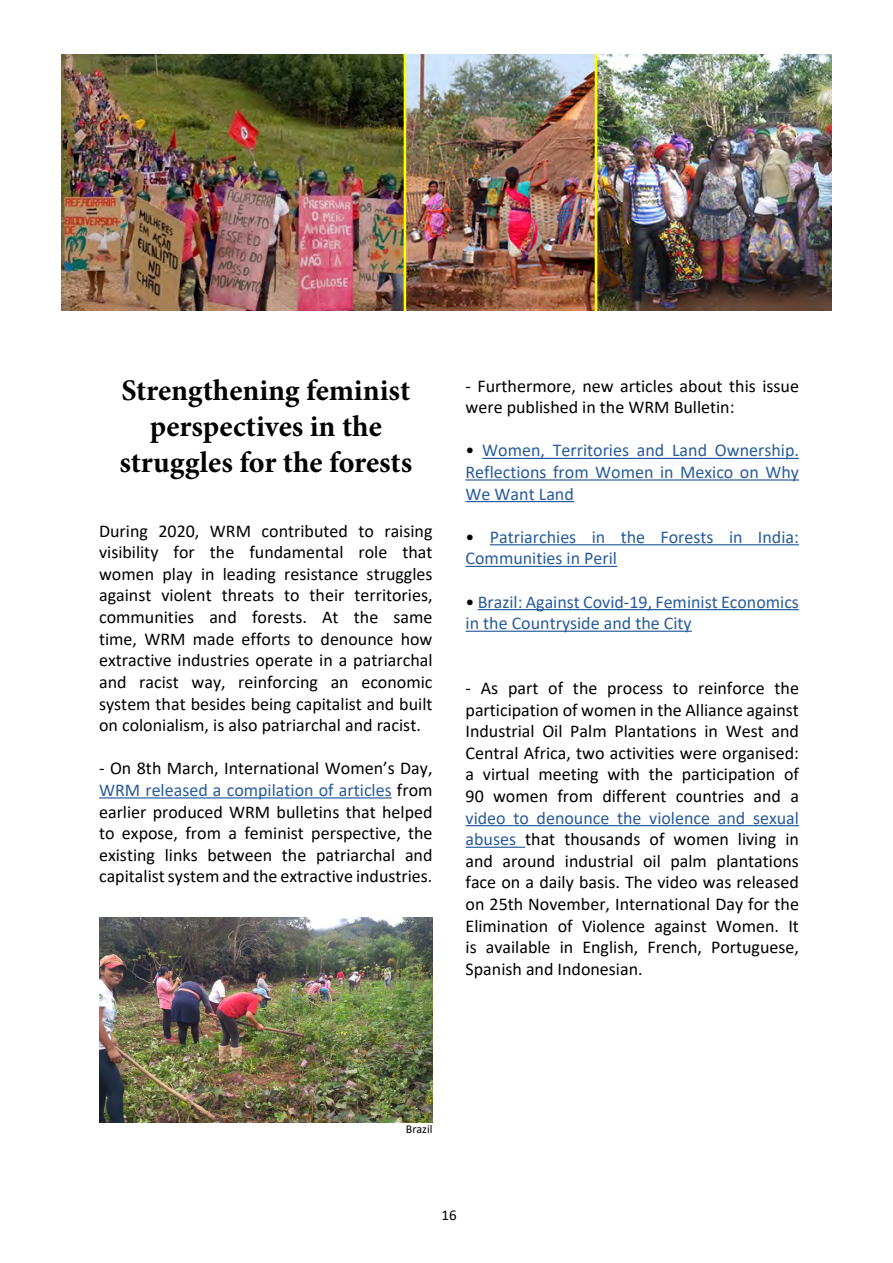
<style>
.page{position:relative;width:893px;height:1263px;background:#fff}
.page>*{position:absolute;margin:0;border:0;box-sizing:border-box;transform-origin:0 0}
.t1{font:700 30px/36px "Minion Pro";color:#000;text-align:center}
.t2{font:18px/21.6px "Calibri";color:#000;text-align:justify}
.t3{font:18px/21.6px "Calibri";color:#275b9b}
.t4{font:15px "Calibri";color:#000}
.t5{font:12px "Calibri";color:#000}
.s1{color:#275b9b}
.s2{color:#000}
</style>
<div class="page">
<hr style="left:99px;top:797px;width:293px;height:1px;background:#275b9b">
<hr style="left:482px;top:458px;width:317px;height:1px;background:#275b9b">
<hr style="left:466px;top:479px;width:333px;height:2px;background:#275b9b">
<hr style="left:466px;top:501px;width:108px;height:1px;background:#275b9b">
<hr style="left:490px;top:544px;width:309px;height:1px;background:#275b9b">
<hr style="left:466px;top:566px;width:151px;height:1px;background:#275b9b">
<hr style="left:478px;top:609px;width:321px;height:1px;background:#275b9b">
<hr style="left:466px;top:631px;width:226px;height:1px;background:#275b9b">
<hr style="left:466px;top:825px;width:333px;height:1px;background:#275b9b">
<hr style="left:466px;top:847px;width:59px;height:1px;background:#275b9b">
<img style="left:62px;top:54px;width:769px;height:256px">
<img style="left:99px;top:918px;width:334px;height:204px">
<h1 class="t1" style="left:119px;top:372px;width:294px">Strengthening feminist perspectives in the struggles for the forests</h1>
<p class="t2" style="left:99px;top:519px;width:335px">During 2020, WRM contributed to raising visibility for the fundamental role that women play in leading resistance struggles against violent threats to their territories, communities and forests. At the same time, WRM made efforts to denounce how extractive industries operate in a patriarchal and racist way, reinforcing an economic system that besides being capitalist and built on colonialism, is also patriarchal and racist.</p>
<p class="t2" style="left:99px;top:757px;width:335px">- On 8th March, International Women’s Day, <span class="s1">WRM released a compilation of articles</span> from earlier produced WRM bulletins that helped to expose, from a feminist perspective, the existing links between the patriarchal and capitalist system and the extractive industries.</p>
<p class="t2" style="left:466px;top:374px;width:335px">- Furthermore, new articles about this issue were published in the WRM Bulletin:</p>
<p class="t3" style="left:466px;top:439px;width:335px;text-align:justify"><span class="s2">•</span> Women, Territories and Land Ownership.<br>Reflections from Women in Mexico on Why We Want Land</p>
<p class="t3" style="left:466px;top:525px;width:335px"><span class="s2">•</span> Patriarchies in the Forests in India:<br>Communities in Peril</p>
<p class="t3" style="left:466px;top:590px;width:335px"><span class="s2">•</span> Brazil: Against Covid-19, Feminist Economics in the Countryside and the City</p>
<p class="t2" style="left:466px;top:677px;width:335px">- As part of the process to reinforce the participation of women in the Alliance against Industrial Oil Palm Plantations in West and Central Africa, two activities were organised: a virtual meeting with the participation of 90 women from different countries and a</p>
<p class="t2" style="left:466px;top:806px;width:335px"><span class="s1">video to denounce the violence and sexual abuses</span> that thousands of women living in and around industrial oil palm plantations face on a daily basis. The video was released on 25th November, International Day for the Elimination of Violence against Women. It is available in English, French, Portuguese, Spanish and Indonesian.</p>
<p class="t5" style="left:406px;top:1121px;width:28px">Brazil</p>
<p class="t4" style="left:441px;top:1205px;width:17px">16</p>
</div>
